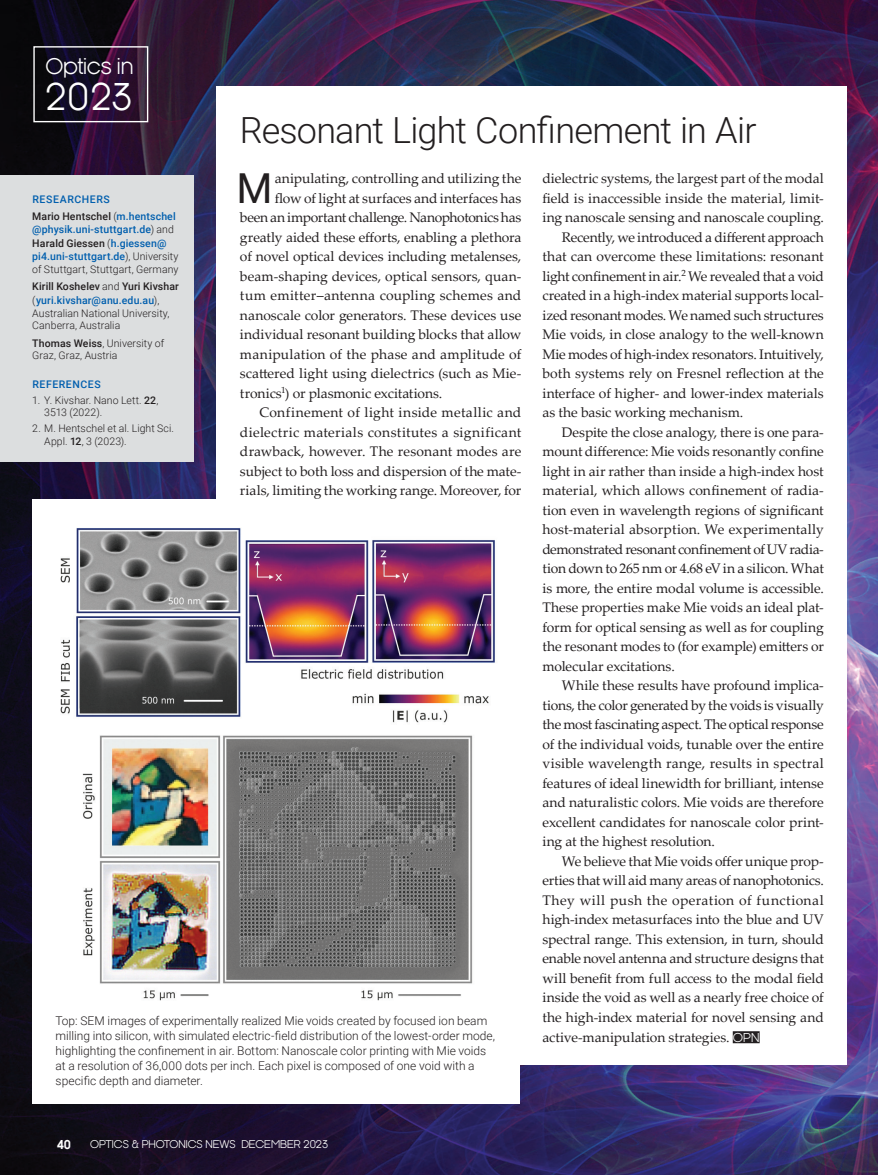
<style>
.page{position:relative;width:878px;height:1175px;background:#fff}
.page>*{position:absolute;margin:0;border:0;box-sizing:border-box;transform-origin:0 0}
._4-Body-1st_paragraph{font:41.25px "Roboto";color:#231f20}
._2-Headline{font:300 36px "Roboto";letter-spacing:-.025em;color:#231f20}
.t1{font:36px "Kamerik 105";color:#fff}
.t2{font:21px "Kamerik 105";letter-spacing:-.02em;color:#fff}
._4-Body{font:13.8px/19.5px "Palatino Linotype";letter-spacing:-.005em;color:#231f20;text-align:justify}
._4-Body-1st_paragraph-2{font:13.8px "Palatino Linotype";color:#231f20}
._4-Body-1st_paragraph-3{font:13.8px "Palatino Linotype";letter-spacing:-.02em;color:#231f20}
._5-Caption{font:300 12px/15px "Roboto";color:#231f20}
.t3{font:700 12px "Kamerik 105";color:#fff}
._6-Authors{font:300 10.5px/13px "Roboto";letter-spacing:.005em;color:#231f20}
._6-Authors-2{font:500 10.5px/13.4px "Roboto";letter-spacing:.01em;color:#015fae}
._6-References{font:300 10.5px/12.8px "Roboto";letter-spacing:.005em;color:#231f20}
.t4{font:10.5px "Kamerik 105";color:#fff}
._6-Reference_title{font:500 10.5px "Roboto";letter-spacing:.055em;color:#015fae}
.s1{font-family:"Kamerik 105";font-size:12px;color:#fff}
.s2{color:#231f20}
.s3{font-weight:300;color:#231f20}
.s4{font-weight:500}
.s5{font-weight:500;color:#015fae}
</style>
<div class="page">
<img style="left:0;top:0;width:878px;height:1174px">
<div style="left:33px;top:46px;width:115px;height:76px;border:1px solid #fff"></div>
<div style="left:216px;top:86px;width:631px;height:978px;background:#fff"></div>
<div style="left:32px;top:499px;width:488px;height:605px;background:#fff"></div>
<img style="left:60px;top:528px;width:435px;height:473px">
<div style="left:0;top:176px;width:194px;height:286px;background:#dcdedf"></div>
<div style="left:732px;top:1031px;width:27px;height:12px;background:#231f20"></div>
<h3 class="t2" style="left:45px;top:54px;width:90px">Optics in</h3>
<h2 class="t1" style="left:45px;top:76px;width:88px">2023</h2>
<p class="_2-Headline" style="left:240px;top:104px;width:518px">Resonant Light Confinement in Air</p>
<p class="_4-Body-1st_paragraph" style="left:236px;top:159px;width:38px">M</p>
<p class="_4-Body-1st_paragraph-2" style="left:275px;top:169px;width:248px">anipulating, controlling and utilizing the</p>
<p class="_4-Body" style="left:542px;top:168px;width:283px">dielectric systems, the largest part of the modal field is inaccessible inside the material, limit&shy;ing nanoscale sensing and nanoscale coupling.</p>
<p class="_4-Body" style="left:542px;top:227px;width:283px;text-indent:20px">Recently, we introduced a different approach that can overcome these limitations: resonant light confinement in air.<sup>2</sup> We revealed that a void created in a high-index material supports local&shy;ized resonant modes. We named such structures Mie voids, in close analogy to the well-known Mie modes of high-index resonators. Intuitively, both systems rely on Fresnel reflection at the interface of higher- and lower-index materials as the basic working mechanism.</p>
<p class="_4-Body" style="left:542px;top:422px;width:283px;text-indent:20px">Despite the close analogy, there is one para&shy;mount difference: Mie voids resonantly confine light in air rather than inside a high-index host material, which allows confinement of radia&shy;tion even in wavelength regions of significant host-material absorption. We experimentally demonstrated resonant confinement of UV radia&shy;tion down to 265 nm or 4.68 eV in a silicon. What is more, the entire modal volume is accessible.<br>These properties make Mie voids an ideal plat&shy;form for optical sensing as well as for coupling the resonant modes to (for example) emitters or molecular excitations.</p>
<p class="_4-Body" style="left:542px;top:675px;width:283px;text-indent:20px">While these results have profound implica&shy;tions, the color generated by the voids is visually the most fascinating aspect. The optical response of the individual voids, tunable over the entire visible wavelength range, results in spectral features of ideal linewidth for brilliant, intense and naturalistic colors. Mie voids are therefore excellent candidates for nanoscale color print&shy;ing at the highest resolution.</p>
<p class="_4-Body" style="left:542px;top:851px;width:283px;text-indent:20px">We believe that Mie voids offer unique prop&shy;erties that will aid many areas of nanophotonics.<br>They will push the operation of functional high-index metasurfaces into the blue and UV spectral range. This extension, in turn, should enable novel antenna and structure designs that will benefit from full access to the modal field inside the void as well as a nearly free choice of the high-index material for novel sensing and active-manipulation strategies. <span class="s1">OPN</span></p>
<p class="_4-Body-1st_paragraph-2" style="left:275px;top:188px;width:248px">flow of light at surfaces and interfaces has</p>
<p class="_4-Body-1st_paragraph-3" style="left:240px;top:208px;width:283px">been an important challenge. Nanophotonics has</p>
<p class="_4-Body-1st_paragraph-2" style="left:240px;top:227px;width:283px">greatly aided these efforts, enabling a plethora</p>
<p class="_4-Body-1st_paragraph-2" style="left:240px;top:247px;width:283px">of novel optical devices including metalenses,</p>
<p class="_4-Body-1st_paragraph-2" style="left:240px;top:266px;width:283px">beam-shaping devices, optical sensors, quan-</p>
<p class="_4-Body-1st_paragraph-2" style="left:240px;top:286px;width:283px">tum emitter–antenna coupling schemes and</p>
<p class="_4-Body-1st_paragraph-2" style="left:240px;top:305px;width:283px">nanoscale color generators. These devices use</p>
<p class="_4-Body-1st_paragraph-2" style="left:240px;top:325px;width:283px">individual resonant building blocks that allow</p>
<p class="_4-Body-1st_paragraph-2" style="left:240px;top:344px;width:283px">manipulation of the phase and amplitude of</p>
<p class="_4-Body-1st_paragraph-2" style="left:240px;top:364px;width:283px">scattered light using dielectrics (such as Mie-</p>
<p class="_4-Body-1st_paragraph-2" style="left:240px;top:383px;width:204px">tronics<sup>1</sup>) or plasmonic excitations.</p>
<p class="_4-Body" style="left:240px;top:402px;width:283px;text-indent:20px">Confinement of light inside metallic and dielectric materials constitutes a significant drawback, however. The resonant modes are subject to both loss and dispersion of the mate&shy;rials, limiting the working range. Moreover, for</p>
<p class="_6-Reference_title" style="left:32px;top:192px;width:79px">RESEARCHERS</p>
<p class="_6-Authors-2" style="left:32px;top:209px;width:148px"><span class="s2">Mario Hentschel</span> <span class="s3">(</span>m.hentschel @physik.uni-stuttgart.de<span class="s3">) and<br></span><span class="s2">Harald Giessen</span> <span class="s3">(</span>h.giessen@ pi4.uni-stuttgart.de<span class="s3">), University of Stuttgart, Stuttgart, Germany</span></p>
<p class="_6-Authors" style="left:32px;top:280px;width:148px"><span class="s4">Kirill Koshelev</span> and <span class="s4">Yuri Kivshar </span>(<span class="s5">yuri.kivshar@anu.edu.au</span>),<br>Australian National University,<br>Canberra, Australia</p>
<p class="_6-Authors" style="left:32px;top:336px;width:133px"><span class="s4">Thomas Weiss</span>, University of<br>Graz, Graz, Austria</p>
<p class="_6-Reference_title" style="left:32px;top:377px;width:70px">REFERENCES</p>
<p class="_6-References" style="left:44px;top:393px;width:116px;text-indent:-12px">1. Y. Kivshar. Nano Lett. <span class="s4">22</span>,<br>3513 (2022).</p>
<p class="_6-References" style="left:44px;top:422px;width:131px;text-indent:-12px">2. M. Hentschel et al. Light Sci.<br>Appl. <span class="s4">12</span>, 3 (2023).</p>
<p class="_5-Caption" style="left:56px;top:1012px;width:441px">Top: SEM images of experimentally realized Mie voids created by focused ion beam milling into silicon, with simulated electric-field distribution of the lowest-order mode, highlighting the confinement in air. Bottom: Nanoscale color printing with Mie voids at a resolution of 36,000 dots per inch. Each pixel is composed of one void with a specific depth and diameter.</p>
<p class="t3" style="left:57px;top:1137px;width:16px">40</p>
<p class="t4" style="left:90px;top:1138px;width:239px">OPTICS &amp; PHOTONICS NEWS DECEMBER 2023</p>
</div>
